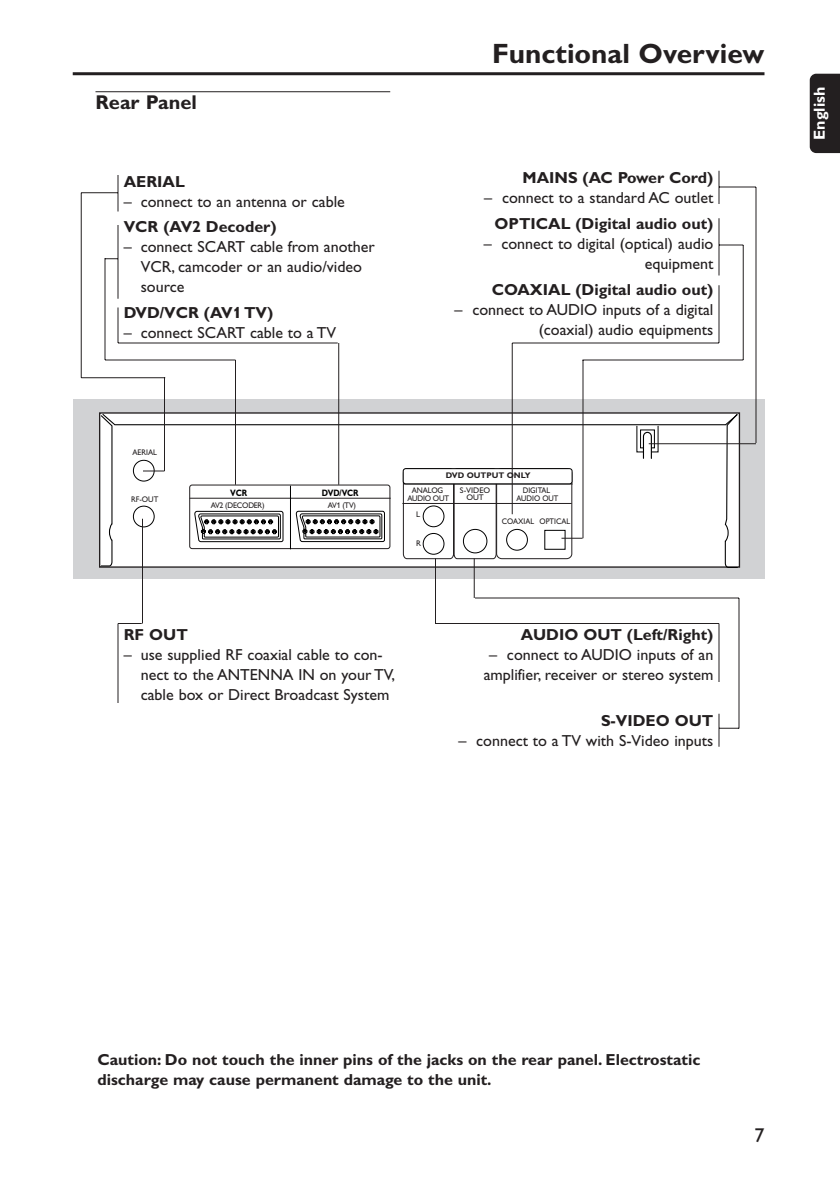
<style>
.page{position:relative;width:840px;height:1190px;background:#fff}
.page>*{position:absolute;margin:0;border:0;box-sizing:border-box;transform-origin:0 0}
.t1{font:700 28px "Gill Alt One";color:#231f20}
.t2{font:700 20px "Gill Alt One";color:#231f20}
.t3{font:20px "Gill Alt One";color:#231f20}
.t4{font:16px/20px "Gill Alt One";color:#231f20}
.t5{font:700 16px/20px "Gill Alt One";color:#231f20}
.t6{font:700 16px "Gill Alt One";color:#fff}
.t7{font:700 9.4px "Gill Alt One";letter-spacing:-.02em;color:#000;scale:.85 1}
.t8{font:8.2px/8px "Gill Alt One";color:#231f20;text-align:center;scale:.92 1}
.t9{font:8.2px/8px "Gill Alt One";letter-spacing:-.025em;color:#231f20;text-align:center;scale:.95 1}
.t10{font:8.2px "Gill Alt One";color:#231f20;scale:.95 1}
.t11{font:700 8.2px "Gill Alt One";color:#231f20}
.t12{font:8.2px/7.6px "Gill Alt One";color:#231f20;text-align:center}
</style>
<div class="page">
<div style="left:810px;top:74px;width:30px;height:79px;background:#231f20"></div>
<hr style="left:96px;top:91px;width:294px;height:1px;background:#231f20">
<hr style="left:73px;top:72px;width:691px;height:3px;background:#231f20">
<div style="left:73px;top:399px;width:691px;height:179px;background:#d1d2d4"></div>
<svg style="left:100px;top:413px;width:639px;height:155px;background:#d9d8d8"></svg>
<hr style="left:118px;top:175px;width:1px;height:37px;background:#231f20">
<hr style="left:118px;top:225px;width:1px;height:74px;background:#231f20">
<hr style="left:118px;top:308px;width:1px;height:35px;background:#231f20">
<hr style="left:718px;top:171px;width:2px;height:33px;background:#231f20">
<hr style="left:718px;top:218px;width:2px;height:58px;background:#231f20">
<hr style="left:718px;top:285px;width:2px;height:58px;background:#231f20">
<hr style="left:338px;top:343px;width:1px;height:142px;background:#231f20">
<hr style="left:118px;top:342px;width:220px;height:2px;background:#231f20">
<hr style="left:235px;top:360px;width:1px;height:125px;background:#231f20">
<svg style="left:106px;top:258px;width:12px;height:1px"></svg>
<hr style="left:104px;top:258px;width:2px;height:102px;background:#231f20">
<hr style="left:105px;top:360px;width:131px;height:1px;background:#231f20">
<hr style="left:81px;top:192px;width:37px;height:1px;background:#231f20">
<hr style="left:81px;top:193px;width:1px;height:185px;background:#231f20">
<hr style="left:81px;top:377px;width:84px;height:1px;background:#231f20">
<hr style="left:164px;top:378px;width:1px;height:93px;background:#231f20">
<hr style="left:118px;top:624px;width:1px;height:79px;background:#231f20">
<hr style="left:142px;top:519px;width:1px;height:105px;background:#231f20">
<svg style="left:118px;top:623px;width:24px;height:1px"></svg>
<hr style="left:719px;top:186px;width:37px;height:2px;background:#231f20">
<hr style="left:649px;top:443px;width:107px;height:1px;background:#231f20">
<hr style="left:756px;top:187px;width:1px;height:256px;background:#231f20">
<hr style="left:719px;top:244px;width:24px;height:2px;background:#231f20">
<hr style="left:582px;top:360px;width:161px;height:1px;background:#231f20">
<hr style="left:743px;top:245px;width:1px;height:115px;background:#231f20">
<hr style="left:512px;top:343px;width:1px;height:171px;background:#231f20">
<hr style="left:512px;top:342px;width:207px;height:2px;background:#231f20">
<hr style="left:582px;top:360px;width:2px;height:178px;background:#231f20">
<svg style="left:101px;top:413px;width:638px;height:146px;background:#eeeded"></svg>
<hr style="left:718px;top:624px;width:2px;height:58px;background:#231f20">
<hr style="left:718px;top:714px;width:2px;height:33px;background:#231f20">
<hr style="left:435px;top:558px;width:1px;height:66px;background:#231f20">
<hr style="left:436px;top:623px;width:283px;height:1px;background:#231f20">
<hr style="left:474px;top:558px;width:1px;height:40px;background:#231f20">
<hr style="left:475px;top:598px;width:264px;height:1px;background:#231f20">
<svg style="left:720px;top:728px;width:19px;height:1px"></svg>
<hr style="left:738px;top:598px;width:2px;height:130px;background:#231f20">
<p class="t2" style="left:95px;top:94px;width:103px">Rear Panel</p>
<p class="t5" style="left:124px;top:173px;width:63px">AERIAL</p>
<p class="t4" style="left:124px;top:193px;width:223px">– connect to an antenna or cable</p>
<p class="t5" style="left:124px;top:218px;width:154px">VCR (AV2 Decoder)</p>
<p class="t4" style="left:141px;top:238px;width:236px;text-indent:-17px">– connect SCART cable from another<br>VCR, camcoder or an audio/video source</p>
<p class="t5" style="left:124px;top:304px;width:151px">DVD/VCR (AV1 TV)</p>
<p class="t4" style="left:124px;top:324px;width:214px">– connect SCART cable to a TV</p>
<h1 class="t1" style="left:492px;top:43px;width:274px">Functional Overview</h1>
<p class="t5" style="left:523px;top:170px;width:192px">MAINS (AC Power Cord)</p>
<p class="t4" style="left:484px;top:190px;width:231px">– connect to a standard AC outlet</p>
<p class="t5" style="left:495px;top:215px;width:220px">OPTICAL (Digital audio out)</p>
<p class="t4" style="left:484px;top:235px;width:231px;text-align:right">– connect to digital (optical) audio equipment</p>
<p class="t5" style="left:492px;top:281px;width:223px">COAXIAL (Digital audio out)</p>
<p class="t4" style="left:455px;top:301px;width:260px;text-align:right">– connect to AUDIO inputs of a digital (coaxial) audio equipments</p>
<p class="t10" style="left:132px;top:449px;width:27px">AERIAL</p>
<p class="t10" style="left:131px;top:496px;width:30px">RF-OUT</p>
<p class="t7" style="left:230px;top:489px;width:21px">VCR</p>
<p class="t7" style="left:322px;top:489px;width:45px">DVD/VCR</p>
<p class="t9" style="left:211px;top:502px;width:58px">AV2 (DECODER)</p>
<p class="t10" style="left:328px;top:502px;width:31px">AV1 (TV)</p>
<p class="t11" style="left:446px;top:472px;width:86px">DVD OUTPUT ONLY</p>
<p class="t9" style="left:407px;top:487px;width:46px">ANALOG<br>AUDIO OUT</p>
<p class="t12" style="left:416px;top:512px;width:6px">L</p>
<p class="t12" style="left:416px;top:540px;width:6px">R</p>
<p class="t12" style="left:460px;top:487px;width:32px">S-VIDEO<br>OUT</p>
<p class="t8" style="left:516px;top:487px;width:47px">DIGITAL<br>AUDIO OUT</p>
<p class="t8" style="left:502px;top:518px;width:37px">COAXIAL</p>
<p class="t8" style="left:540px;top:518px;width:35px">OPTICAL</p>
<p class="t5" style="left:124px;top:626px;width:66px">RF OUT</p>
<p class="t4" style="left:141px;top:646px;width:256px;text-indent:-17px">– use supplied RF coaxial cable to con&shy;nect to the ANTENNA IN on your TV, cable box or Direct Broadcast System</p>
<p class="t5" style="left:521px;top:626px;width:194px">AUDIO OUT (Left/Right)</p>
<p class="t4" style="left:484px;top:646px;width:231px;text-align:center">– connect to AUDIO inputs of an amplifier, receiver or stereo system</p>
<p class="t5" style="left:601px;top:712px;width:114px">S-VIDEO OUT</p>
<p class="t4" style="left:458px;top:732px;width:256px">– connect to a TV with S-Video inputs</p>
<p class="t6" style="left:813px;top:140px;width:55px;rotate:-90deg">English</p>
<p class="t5" style="left:97px;top:1051px;width:604px">Caution: Do not touch the inner pins of the jacks on the rear panel. Electrostatic discharge may cause permanent damage to the unit.</p>
<p class="t3" style="left:754px;top:1128px;width:11px">7</p>
</div>
